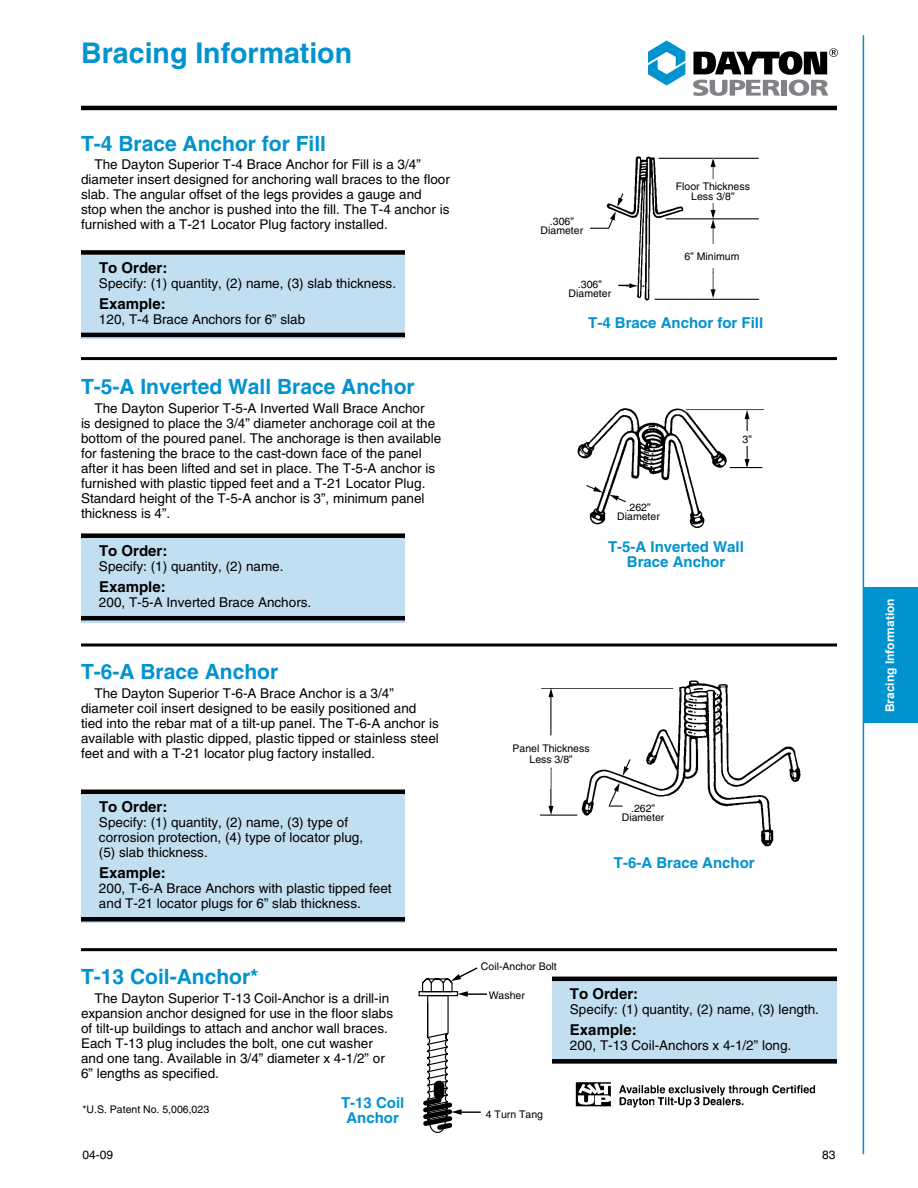
<style>
.page{position:relative;width:918px;height:1188px;background:#fff}
.page>*{position:absolute;margin:0;border:0;box-sizing:border-box;transform-origin:0 0}
.t1{font:700 28.5px "Helvetica";color:#0093d0}
.t2{font:700 21px "Helvetica";color:#0093d0}
.t3{font:700 15px/15px "Helvetica";color:#0093d0;text-align:center}
.t4{font:700 15px "Helvetica";color:#000}
.t5{font:13.5px/15px "Helvetica";color:#000}
.t6{font:700 12px "Arial";color:#fff}
.t7{font:12px "Helvetica";color:#000}
.t8{font:10.5px/9px "Helvetica";color:#000;text-align:center}
</style>
<div class="page">
<div style="left:877px;top:587px;width:41px;height:136px;background:#0093d0"></div>
<hr style="left:863px;top:35px;width:1px;height:1119px;background:#0093d0">
<div style="left:863px;top:587px;width:54px;height:136px;background:#0093d0"></div>
<img style="left:590px;top:156px;width:169px;height:145px">
<div style="left:564px;top:278px;width:52px;height:24px;background:#fff"></div>
<div style="left:666px;top:179px;width:94px;height:24px;background:#fff"></div>
<div style="left:665px;top:244px;width:94px;height:24px;background:#fff"></div>
<div style="left:81px;top:252px;width:324px;height:86px;background:#c2dff1"></div>
<div style="left:81px;top:250px;width:324px;height:5px;background:#000"></div>
<hr style="left:81px;top:333px;width:324px;height:4px;background:#000">
<div style="left:81px;top:535px;width:324px;height:88px;background:#c2dff1"></div>
<div style="left:81px;top:533px;width:324px;height:5px;background:#000"></div>
<hr style="left:81px;top:616px;width:324px;height:4px;background:#000">
<hr style="left:81px;top:357px;width:756px;height:3px;background:#000">
<div style="left:81px;top:791px;width:324px;height:132px;background:#c2dff1"></div>
<hr style="left:81px;top:790px;width:324px;height:4px;background:#000">
<div style="left:81px;top:917px;width:324px;height:5px;background:#000"></div>
<div style="left:553px;top:977px;width:284px;height:86px;background:#c2dff1"></div>
<hr style="left:552px;top:977px;width:285px;height:4px;background:#000">
<div style="left:552px;top:1059px;width:285px;height:5px;background:#000"></div>
<hr style="left:81px;top:643px;width:756px;height:3px;background:#000">
<hr style="left:81px;top:948px;width:756px;height:3px;background:#000">
<img style="left:577px;top:408px;width:188px;height:120px">
<div style="left:729px;top:432px;width:36px;height:14px;background:#fff"></div>
<hr style="left:465px;top:993px;width:22px;height:2px;background:#000">
<hr style="left:459px;top:1111px;width:22px;height:2px;background:#000">
<svg style="left:418px;top:967px;width:61px;height:166px"></svg>
<img style="left:539px;top:680px;width:262px;height:167px">
<div style="left:504px;top:741px;width:94px;height:24px;background:#fff"></div>
<img style="left:575px;top:1082px;width:241px;height:26px">
<hr style="left:81px;top:106px;width:756px;height:4px;background:#000">
<svg style="left:648px;top:41px;width:37px;height:45px"></svg>
<svg style="left:693px;top:48px;width:145px;height:48px"></svg>
<h1 class="t1" style="left:81px;top:35px;width:272px">Bracing Information</h1>
<h2 class="t2" style="left:81px;top:130px;width:247px">T-4 Brace Anchor for Fill</h2>
<p class="t5" style="left:81px;top:157px;width:370px;text-indent:14px">The Dayton Superior T-4 Brace Anchor for Fill is a 3/4” diameter insert designed for anchoring wall braces to the floor slab. The angular offset of the legs provides a gauge and stop when the anchor is pushed into the fill. The T-4 anchor is furnished with a T-21 Locator Plug factory installed.</p>
<p class="t4" style="left:99px;top:258px;width:70px">To Order:</p>
<p class="t5" style="left:99px;top:275px;width:299px">Specify: (1) quantity, (2) name, (3) slab thickness.</p>
<p class="t4" style="left:99px;top:294px;width:68px">Example:</p>
<p class="t5" style="left:99px;top:311px;width:208px">120, T-4 Brace Anchors for 6” slab</p>
<h2 class="t2" style="left:81px;top:374px;width:335px">T-5-A Inverted Wall Brace Anchor</h2>
<p class="t5" style="left:81px;top:400px;width:362px;text-indent:14px">The Dayton Superior T-5-A Inverted Wall Brace Anchor<br>is designed to place the 3/4” diameter anchorage coil at the bottom of the poured panel. The anchorage is then available for fastening the brace to the cast-down face of the panel after it has been lifted and set in place. The T-5-A anchor is furnished with plastic tipped feet and a T-21 Locator Plug.<br>Standard height of the T-5-A anchor is 3”, minimum panel thickness is 4”.</p>
<p class="t4" style="left:99px;top:542px;width:70px">To Order:</p>
<p class="t5" style="left:99px;top:559px;width:186px">Specify: (1) quantity, (2) name.</p>
<p class="t4" style="left:99px;top:578px;width:68px">Example:</p>
<p class="t5" style="left:99px;top:595px;width:214px">200, T-5-A Inverted Brace Anchors.</p>
<h2 class="t2" style="left:81px;top:659px;width:199px">T-6-A Brace Anchor</h2>
<p class="t5" style="left:81px;top:686px;width:359px;text-indent:14px">The Dayton Superior T-6-A Brace Anchor is a 3/4” diameter coil insert designed to be easily positioned and tied into the rebar mat of a tilt-up panel. The T-6-A anchor is available with plastic dipped, plastic tipped or stainless steel feet and with a T-21 locator plug factory installed.</p>
<p class="t4" style="left:99px;top:798px;width:70px">To Order:</p>
<p class="t5" style="left:99px;top:815px;width:266px">Specify: (1) quantity, (2) name, (3) type of corrosion protection, (4) type of locator plug, (5) slab thickness.</p>
<p class="t4" style="left:99px;top:864px;width:68px">Example:</p>
<p class="t5" style="left:99px;top:881px;width:294px">200, T-6-A Brace Anchors with plastic tipped feet and T-21 locator plugs for 6” slab thickness.</p>
<h2 class="t2" style="left:81px;top:964px;width:179px">T-13 Coil-Anchor*</h2>
<p class="t5" style="left:81px;top:991px;width:314px;text-indent:14px">The Dayton Superior T-13 Coil-Anchor is a drill-in expansion anchor designed for use in the floor slabs of tilt-up buildings to attach and anchor wall braces.<br>Each T-13 plug includes the bolt, one cut washer and one tang. Available in 3/4” diameter x 4-1/2” or 6” lengths as specified.</p>
<p class="t8" style="left:541px;top:216px;width:44px">.306”<br>Diameter</p>
<p class="t8" style="left:569px;top:280px;width:44px">.306”<br>Diameter</p>
<p class="t8" style="left:676px;top:181px;width:76px;line-height:10.5px">Floor Thickness<br>Less 3/8”</p>
<p class="t8" style="left:685px;top:252px;width:56px">6” Minimum</p>
<p class="t3" style="left:588px;top:315px;width:177px">T-4 Brace Anchor for Fill</p>
<p class="t8" style="left:617px;top:503px;width:44px">.262”<br>Diameter</p>
<p class="t8" style="left:743px;top:435px;width:11px">3”</p>
<p class="t3" style="left:608px;top:539px;width:137px">T-5-A Inverted Wall<br>Brace Anchor</p>
<p class="t8" style="left:513px;top:743px;width:79px;line-height:10.5px">Panel Thickness<br>Less 3/8”</p>
<p class="t8" style="left:622px;top:804px;width:44px">.262”<br>Diameter</p>
<p class="t3" style="left:614px;top:855px;width:142px">T-6-A Brace Anchor</p>
<p class="t8" style="left:481px;top:962px;width:77px">Coil-Anchor Bolt</p>
<p class="t8" style="left:489px;top:991px;width:38px">Washer</p>
<p class="t4" style="left:570px;top:985px;width:70px">To Order:</p>
<p class="t5" style="left:570px;top:1002px;width:251px">Specify: (1) quantity, (2) name, (3) length.</p>
<p class="t4" style="left:570px;top:1021px;width:68px">Example:</p>
<p class="t5" style="left:570px;top:1038px;width:223px">200, T-13 Coil-Anchors x 4-1/2” long.</p>
<p class="t3" style="left:341px;top:1095px;width:65px">T-13 Coil<br>Anchor</p>
<p class="t8" style="left:83px;top:1105px;width:128px">*U.S. Patent No. 5,006,023</p>
<p class="t7" style="left:83px;top:1148px;width:32px">04-09</p>
<p class="t7" style="left:822px;top:1148px;width:15px">83</p>
<p class="t8" style="left:486px;top:1110px;width:59px">4 Turn Tang</p>
<p class="t6" style="left:882px;top:712px;width:116px;rotate:-90deg">Bracing Information</p>
</div>
